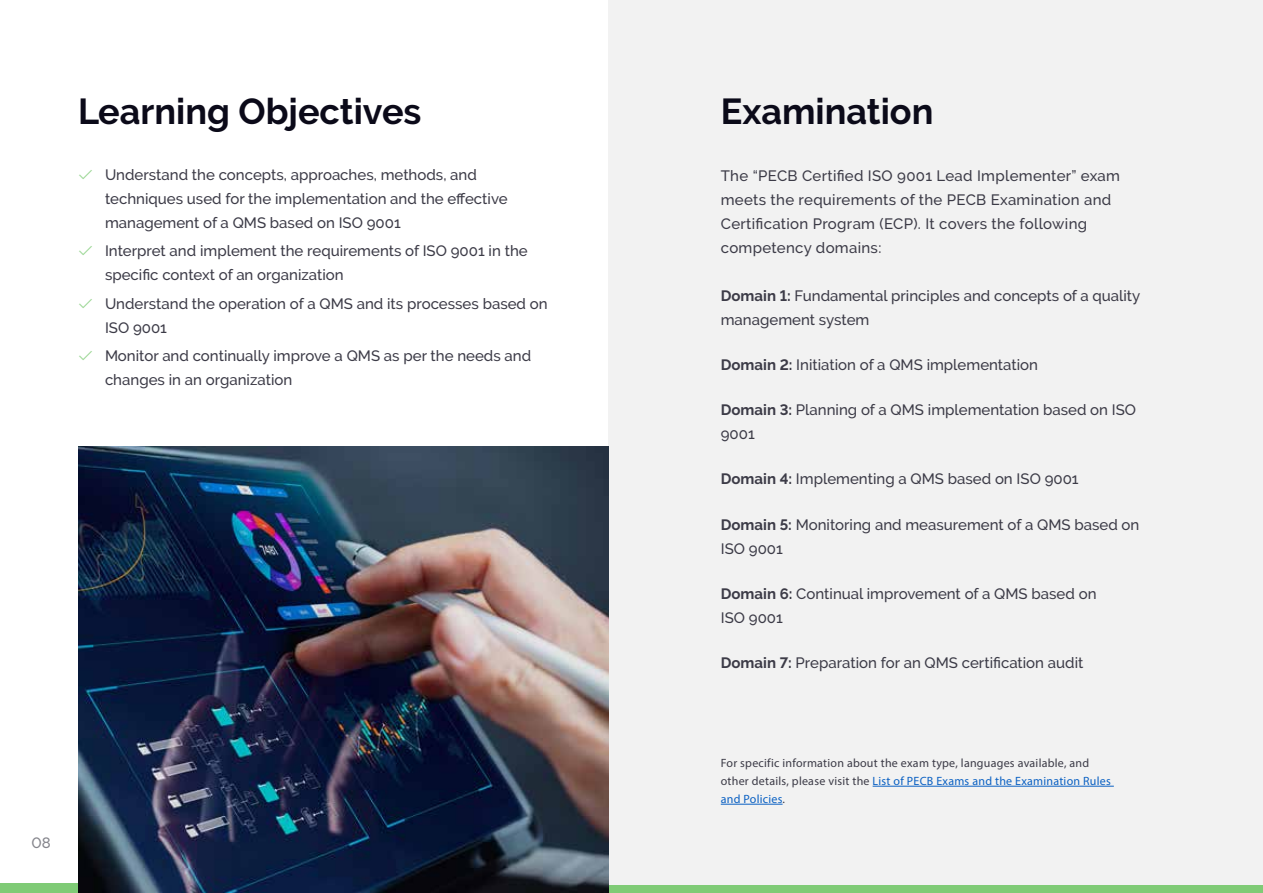
<style>
.page{position:relative;width:1263px;height:893px;background:#fff}
.page>*{position:absolute;margin:0;border:0;box-sizing:border-box;transform-origin:0 0}
.t1{font:700 36px "Raleway";color:#0b0a19}
.t2{font:500 15px/24px "Raleway";color:#3c3b47}
.t3{font:500 15px/24px "Raleway";letter-spacing:.02em;color:#3c3b47}
.t4{font:500 15px "Raleway";color:#85858c}
.t5{font:12px/18px "Myriad Pro";letter-spacing:.02em;color:#3c3b47}
.s1{font-weight:700}
.s2{font-family:"la solid 900";font-weight:400;color:#98d591}
.s3{color:#0b61c3}
</style>
<div class="page">
<div style="left:0;top:884px;width:1263px;height:9px;background:#7fcb76"></div>
<div style="left:609px;top:0;width:654px;height:884px;background:#f2f2f2"></div>
<img style="left:78px;top:446px;width:531px;height:447px">
<hr style="left:873px;top:786px;width:241px;height:1px;background:#0b61c3">
<hr style="left:721px;top:804px;width:61px;height:1px;background:#0b61c3">
<h1 class="t1" style="left:78px;top:91px;width:345px">Learning Objectives</h1>
<h1 class="t1" style="left:721px;top:91px;width:214px">Examination</h1>
<p class="t3" style="left:721px;top:163px;width:401px">The “PECB Certified ISO 9001 Lead Implementer” exam meets the requirements of the PECB Examination and Certification Program (ECP). It covers the following competency domains:</p>
<p class="t2" style="left:721px;top:283px;width:421px"><span class="s1">Domain 1:</span> Fundamental principles and concepts of a quality management system</p>
<p class="t2" style="left:721px;top:353px;width:319px"><span class="s1">Domain 2:</span> Initiation of a QMS implementation</p>
<p class="t2" style="left:721px;top:398px;width:417px"><span class="s1">Domain 3:</span> Planning of a QMS implementation based on ISO<br>9001</p>
<p class="t2" style="left:721px;top:467px;width:359px"><span class="s1">Domain 4:</span> Implementing a QMS based on ISO 9001</p>
<p class="t2" style="left:721px;top:512px;width:420px"><span class="s1">Domain 5:</span> Monitoring and measurement of a QMS based on<br>ISO 9001</p>
<p class="t2" style="left:721px;top:582px;width:377px"><span class="s1">Domain 6:</span> Continual improvement of a QMS based on<br>ISO 9001</p>
<p class="t2" style="left:721px;top:651px;width:364px"><span class="s1">Domain 7:</span> Preparation for an QMS certification audit</p>
<p class="t2" style="left:105px;top:163px;width:404px;text-indent:-27px"><span class="s2">â</span> Understand the concepts, approaches, methods, and techniques used for the implementation and the effective management of a QMS based on ISO 9001</p>
<p class="t2" style="left:105px;top:239px;width:424px;text-indent:-27px"><span class="s2">â</span> Interpret and implement the requirements of ISO 9001 in the specific context of an organization</p>
<p class="t2" style="left:105px;top:291px;width:444px;text-indent:-27px"><span class="s2">â</span> Understand the operation of a QMS and its processes based on<br>ISO 9001</p>
<p class="t2" style="left:105px;top:343px;width:428px;text-indent:-27px"><span class="s2">â</span> Monitor and continually improve a QMS as per the needs and changes in an organization</p>
<p class="t4" style="left:31px;top:834px;width:21px">08</p>
<p class="t5" style="left:721px;top:754px;width:391px">For specific information about the exam type, languages available, and other details, please visit the <span class="s3">List of PECB Exams and the Examination Rules and Policies</span>.</p>
</div>
